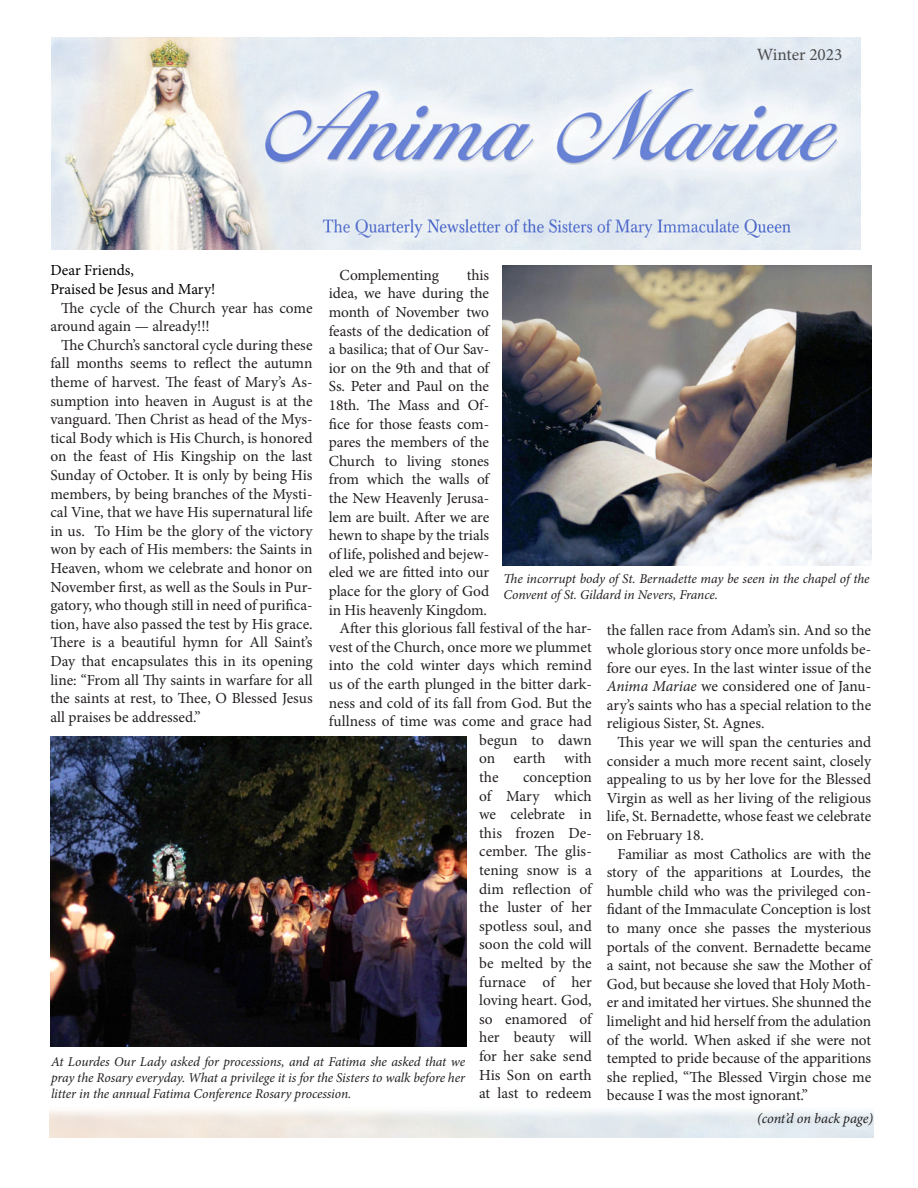
<style>
.page{position:relative;width:918px;height:1188px;background:#fff}
.page>*{position:absolute;margin:0;border:0;box-sizing:border-box;transform-origin:0 0}
.t1{font:17.25px "Minion Pro";color:#4b4c4d}
.t2{font:15.3px/18.6px "Minion Pro";color:#231f20;text-align:justify}
.t3{font:15.3px "Minion Pro";letter-spacing:-.005em;color:#000}
.t4{font:italic 14.25px "Minion Pro";letter-spacing:-.01em;color:#231f20}
.t5{font:italic 13.5px/16.2px "Minion Pro";letter-spacing:-.01em;color:#231f20}
.s1{font-style:italic}
</style>
<div class="page">
<img style="left:51px;top:38px;width:809px;height:212px">
<img style="left:502px;top:266px;width:369px;height:299px">
<img style="left:50px;top:737px;width:416px;height:309px">
<p class="t1" style="left:757px;top:43px;width:87px">Winter 2023</p>
<p class="t3" style="left:50px;top:260px;width:85px">Dear Friends,</p>
<p class="t3" style="left:50px;top:279px;width:167px">Praised be Jesus and Mary!</p>
<p class="t2" style="left:50px;top:298px;width:264px;text-indent:11px">The cycle of the Church year has come around again — already!!!</p>
<p class="t2" style="left:50px;top:336px;width:264px;text-indent:11px">The Church’s sanctoral cycle during these fall months seems to reflect the autumn theme of harvest. The feast of Mary’s As&shy;sumption into heaven in August is at the vanguard. Then Christ as head of the Mys&shy;tical Body which is His Church, is honored on the feast of His Kingship on the last Sunday of October. It is only by being His members, by being branches of the Mysti&shy;cal Vine, that we have His supernatural life in us. To Him be the glory of the victory won by each of His members: the Saints in Heaven, whom we celebrate and honor on November first, as well as the Souls in Pur&shy;gatory, who though still in need of purifica&shy;tion, have also passed the test by His grace.<br>There is a beautiful hymn for All Saint’s Day that encapsulates this in its opening line: “From all Thy saints in warfare for all the saints at rest, to Thee, O Blessed Jesus all praises be addressed.”</p>
<p class="t2" style="left:329px;top:266px;width:162px;text-indent:138px">this idea, we have during the month of November two feasts of the dedication of a basilica; that of Our Sav&shy;ior on the 9th and that of Ss. Peter and Paul on the 18th. The Mass and Of&shy;fice for those feasts com&shy;pares the members of the Church to living stones from which the walls of the New Heavenly Jerusa&shy;lem are built. After we are hewn to shape by the trials of life, polished and bejew&shy;eled we are fitted into our place for the glory of God in His heavenly Kingdom.</p>
<p class="t2" style="left:340px;top:619px;width:254px">After this glorious fall festival of the har-</p>
<p class="t2" style="left:329px;top:638px;width:264px">vest of the Church, once more we plummet</p>
<p class="t2" style="left:329px;top:656px;width:264px">into the cold winter days which remind</p>
<p class="t2" style="left:329px;top:675px;width:264px">us of the earth plunged in the bitter dark-</p>
<p class="t2" style="left:329px;top:694px;width:264px">ness and cold of its fall from God. But the</p>
<p class="t2" style="left:329px;top:712px;width:265px">fullness of time was come and grace had</p>
<p class="t2" style="left:479px;top:731px;width:114px">begun to dawn</p>
<p class="t2" style="left:479px;top:749px;width:114px">on earth with</p>
<p class="t2" style="left:479px;top:768px;width:21px">the</p>
<p class="t2" style="left:340px;top:266px;width:101px">Complementing</p>
<p class="t5" style="left:504px;top:571px;width:368px;line-height:15.8px">The incorrupt body of St. Bernadette may be seen in the chapel of the<br>Convent of St. Gildard in Nevers, France.</p>
<p class="t2" style="left:607px;top:621px;width:266px">the fallen race from Adam’s sin. And so the whole glorious story once more unfolds be&shy;fore our eyes. In the last winter issue of the <span class="s1">Anima Mariae</span> we considered one of Janu&shy;ary’s saints who has a special relation to the religious Sister, St. Agnes.</p>
<p class="t2" style="left:607px;top:733px;width:266px;text-indent:11px">This year we will span the centuries and consider a much more recent saint, closely appealing to us by her love for the Blessed Virgin as well as her living of the religious life, St. Bernadette, whose feast we celebrate on February 18.</p>
<p class="t2" style="left:607px;top:844px;width:266px;text-indent:11px">Familiar as most Catholics are with the story of the apparitions at Lourdes, the humble child who was the privileged con&shy;fidant of the Immaculate Conception is lost to many once she passes the mysterious portals of the convent. Bernadette became a saint, not because she saw the Mother of God, but because she loved that Holy Moth&shy;er and imitated her virtues. She shunned the limelight and hid herself from the adulation of the world. When asked if she were not tempted to pride because of the apparitions she replied, “The Blessed Virgin chose me because I was the most ignorant.”</p>
<p class="t4" style="left:757px;top:1109px;width:118px">(cont’d on back page)</p>
<p class="t2" style="left:479px;top:768px;width:114px;text-indent:44px">conception of Mary which we celebrate in this frozen De&shy;cember. The glis&shy;tening snow is a dim reflection of the luster of her spotless soul, and soon the cold will be melted by the furnace of her loving heart. God, so enamored of her beauty will for her sake send His Son on earth at last to redeem</p>
<p class="t5" style="left:51px;top:1053px;width:416px;text-align:justify">At Lourdes Our Lady asked for processions, and at Fatima she asked that we pray the Rosary everyday. What a privilege it is for the Sisters to walk before her litter in the annual Fatima Conference Rosary procession.</p>
</div>
